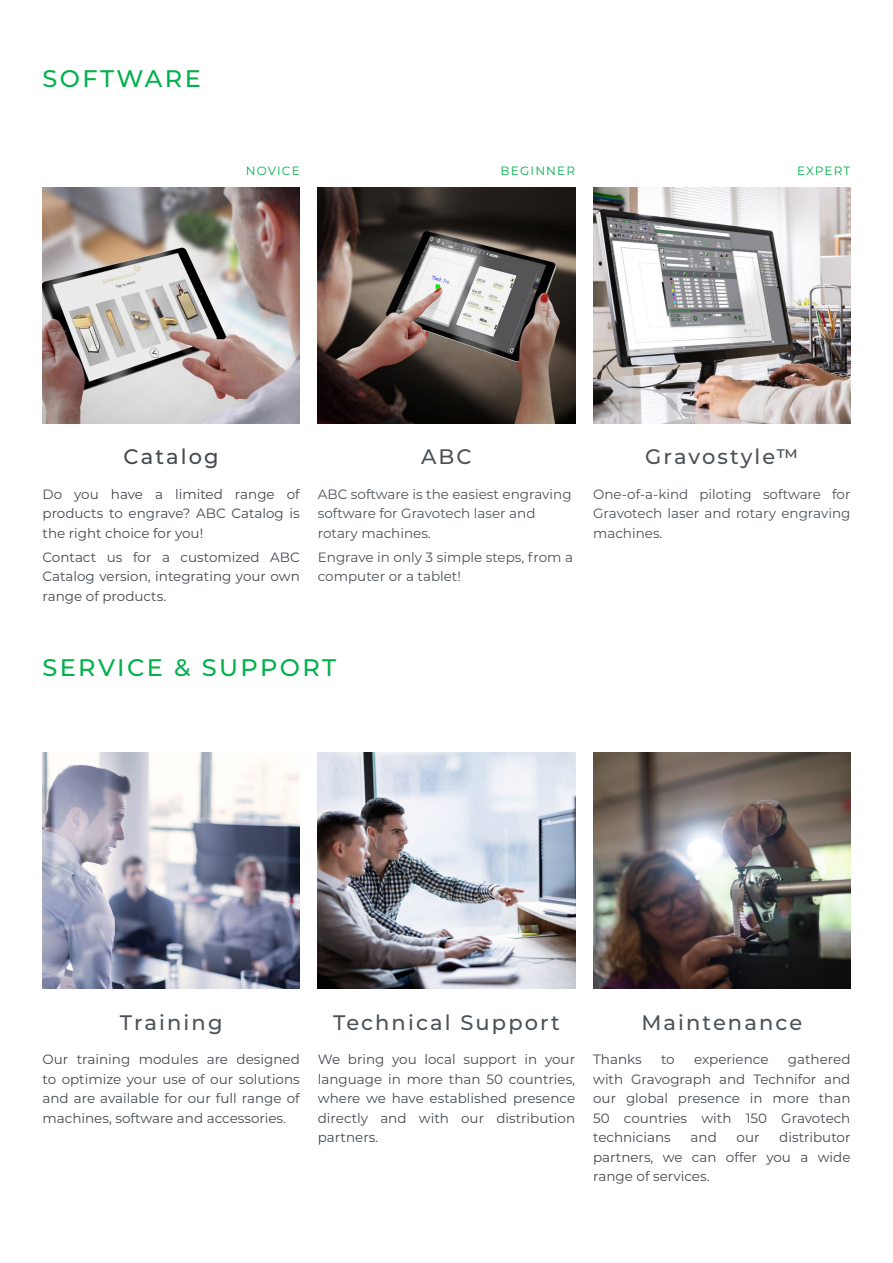
<style>
.page{position:relative;width:893px;height:1263px;background:#fff}
.page>*{position:absolute;margin:0;border:0;box-sizing:border-box;transform-origin:0 0}
.t1{font:500 24px "Montserrat";letter-spacing:.1em;color:#00b14c}
.t2{font:500 21px "Montserrat";letter-spacing:.1em;color:#4d5257}
.t3{font:500 21px "Montserrat";letter-spacing:.1em;color:#454a4f}
.t4{font:13.5px/19.5px "Montserrat";color:#454a4f;text-align:justify}
.t5{font:13.5px/19.5px "Montserrat";color:#4d5257}
.t6{font:12px "Montserrat";letter-spacing:.1em;color:#00b14c}
</style>
<div class="page">
<img style="left:43px;top:187px;width:257px;height:236px">
<img style="left:318px;top:187px;width:257px;height:236px">
<img style="left:593px;top:187px;width:257px;height:236px">
<img style="left:43px;top:752px;width:257px;height:237px">
<img style="left:318px;top:752px;width:257px;height:237px">
<img style="left:593px;top:752px;width:257px;height:237px">
<h1 class="t1" style="left:43px;top:62px;width:160px">SOFTWARE</h1>
<p class="t6" style="left:246px;top:163px;width:56px">NOVICE</p>
<p class="t6" style="left:501px;top:163px;width:76px">BEGINNER</p>
<p class="t6" style="left:797px;top:163px;width:55px">EXPERT</p>
<h2 class="t3" style="left:124px;top:442px;width:97px">Catalog</h2>
<h2 class="t2" style="left:421px;top:442px;width:52px">ABC</h2>
<h2 class="t2" style="left:645px;top:442px;width:155px">Gravostyle™</h2>
<p class="t5" style="left:318px;top:484px;width:255px">ABC software is the easiest engraving software for Gravotech laser and rotary machines.</p>
<p class="t5" style="left:318px;top:547px;width:257px">Engrave in only 3 simple steps, from a computer or a tablet!</p>
<p class="t4" style="left:43px;top:484px;width:259px">Do you have a limited range of products to engrave? ABC Catalog is the right choice for you!</p>
<p class="t4" style="left:43px;top:547px;width:259px">Contact us for a customized ABC Catalog version, integrating your own range of products.</p>
<p class="t5" style="left:593px;top:484px;width:259px;text-align:justify">One-of-a-kind piloting software for Gravotech laser and rotary engraving machines.</p>
<h1 class="t1" style="left:43px;top:651px;width:295px">SERVICE &amp; SUPPORT</h1>
<h2 class="t2" style="left:120px;top:1007px;width:104px">Training</h2>
<h2 class="t2" style="left:333px;top:1007px;width:228px">Technical Support</h2>
<h2 class="t2" style="left:641px;top:1007px;width:162px">Maintenance</h2>
<p class="t4" style="left:318px;top:1049px;width:259px">We bring you local support in your language in more than 50 countries, where we have established presence directly and with our distribution partners.</p>
<p class="t4" style="left:43px;top:1049px;width:259px">Our training modules are designed to optimize your use of our solutions and are available for our full range of machines, software and accessories.</p>
<p class="t4" style="left:593px;top:1049px;width:50px">Thanks</p>
<p class="t4" style="left:661px;top:1049px;width:15px">to</p>
<p class="t4" style="left:694px;top:1049px;width:76px">experience</p>
<p class="t4" style="left:593px;top:1049px;width:259px;text-indent:195px">gathered with Gravograph and Technifor and our global presence in more than 50 countries with 150 Gravotech technicians</p>
<p class="t4" style="left:593px;top:1127px;width:259px;text-indent:186px">distributor partners, we can offer you a wide range of services.</p>
<p class="t4" style="left:691px;top:1127px;width:28px">and</p>
<p class="t4" style="left:737px;top:1127px;width:24px">our</p>
</div>
